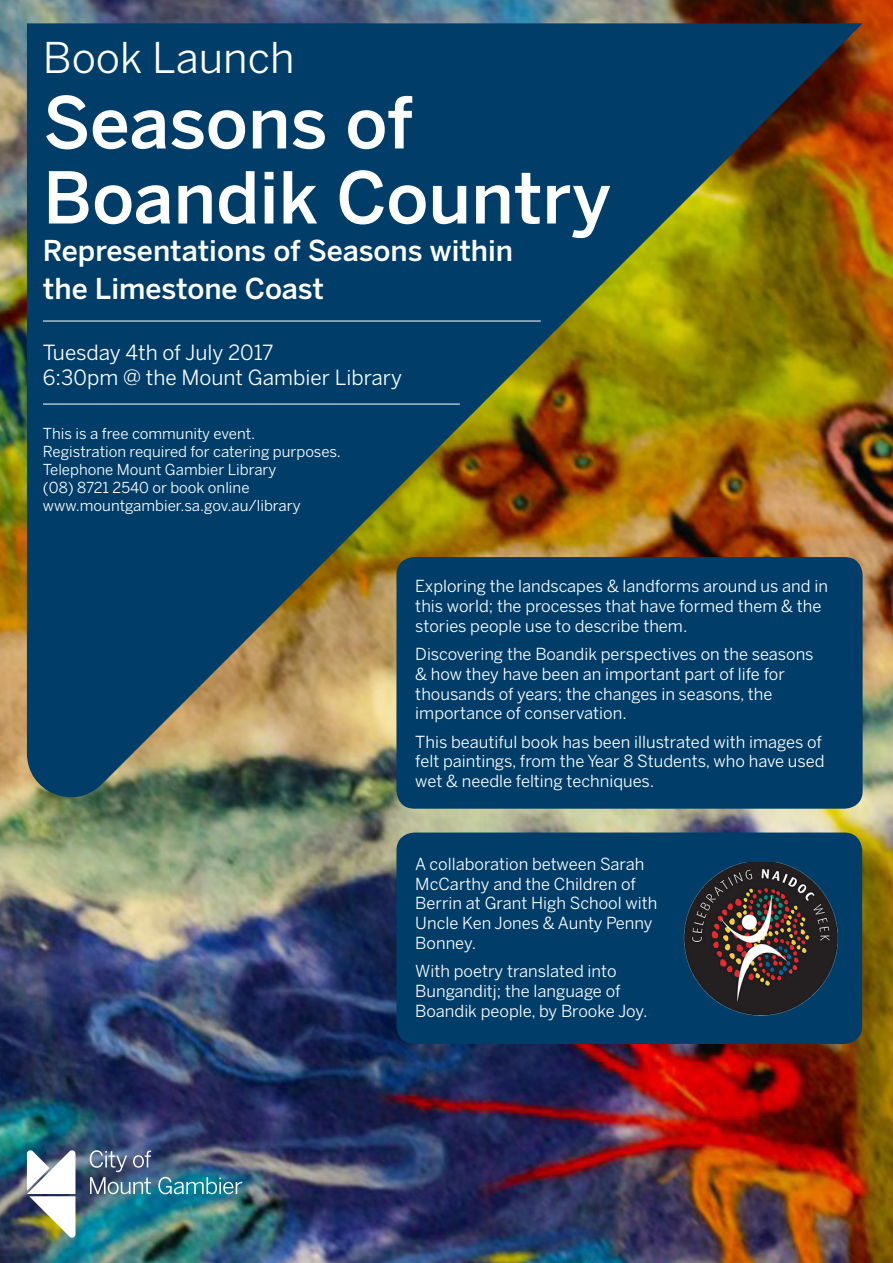
<style>
.page{position:relative;width:893px;height:1263px;background:#fff}
.page>*{position:absolute;margin:0;border:0;box-sizing:border-box;transform-origin:0 0}
.t1{font:500 70.8px/75px "Benton Sans";color:#fff}
.t2{font:42px "Benton Sans";color:#fff}
.t3{font:500 28.5px/37.5px "Benton Sans";color:#fff}
.t4{font:20.7px "Benton Sans";color:#fff}
.t5{font:16.5px/19.8px "Benton Sans";color:#fff}
.t6{font:15px/18px "Benton Sans";color:#fff}
</style>
<div class="page">
<img style="left:0;top:0;width:893px;height:1263px">
<img style="left:27px;top:23px;width:836px;height:789px">
<hr style="left:43px;top:404px;width:417px;height:1px;background:#fff">
<hr style="left:43px;top:321px;width:498px;height:1px;background:#fff">
<div style="left:396px;top:557px;width:467px;height:252px;background:#003e69;border-radius:18px"></div>
<div style="left:396px;top:832px;width:466px;height:212px;background:#003e69;border-radius:18px"></div>
<img style="left:90px;top:1150px;width:152px;height:44px">
<img style="left:27px;top:1150px;width:48px;height:88px">
<img style="left:683px;top:862px;width:155px;height:153px">
<p class="t2" style="left:43px;top:33px;width:253px">Book Launch</p>
<p class="t1" style="left:43px;top:84px;width:569px">Seasons of<br>Boandik Country</p>
<p class="t3" style="left:43px;top:232px;width:472px">Representations of Seasons within the Limestone Coast</p>
<p class="t4" style="left:43px;top:340px;width:232px">Tuesday 4th of July 2017</p>
<p class="t4" style="left:43px;top:365px;width:361px">6:30pm @ the Mount Gambier Library</p>
<p class="t6" style="left:43px;top:424px;width:214px">This is a free community event.</p>
<p class="t6" style="left:43px;top:442px;width:299px">Registration required for catering purposes.</p>
<p class="t6" style="left:43px;top:460px;width:259px">Telephone Mount Gambier Library (08) 8721 2540 or book online www.mountgambier.sa.gov.au/library</p>
<p class="t5" style="left:415px;top:576px;width:414px">Exploring the landscapes &amp; landforms around us and in this world; the processes that have formed them &amp; the stories people use to describe them.</p>
<p class="t5" style="left:415px;top:644px;width:400px">Discovering the Boandik perspectives on the seasons &amp; how they have been an important part of life for thousands of years; the changes in seasons, the importance of conservation.</p>
<p class="t5" style="left:415px;top:731px;width:411px">This beautiful book has been illustrated with images of felt paintings, from the Year 8 Students, who have used wet &amp; needle felting techniques.</p>
<p class="t5" style="left:415px;top:854px;width:244px">A collaboration between Sarah<br>McCarthy and the Children of<br>Berrin at Grant High School with<br>Uncle Ken Jones &amp; Aunty Penny<br>Bonney.</p>
<p class="t5" style="left:415px;top:961px;width:234px">With poetry translated into<br>Bunganditj; the language of<br>Boandik people, by Brooke Joy.</p>
</div>
